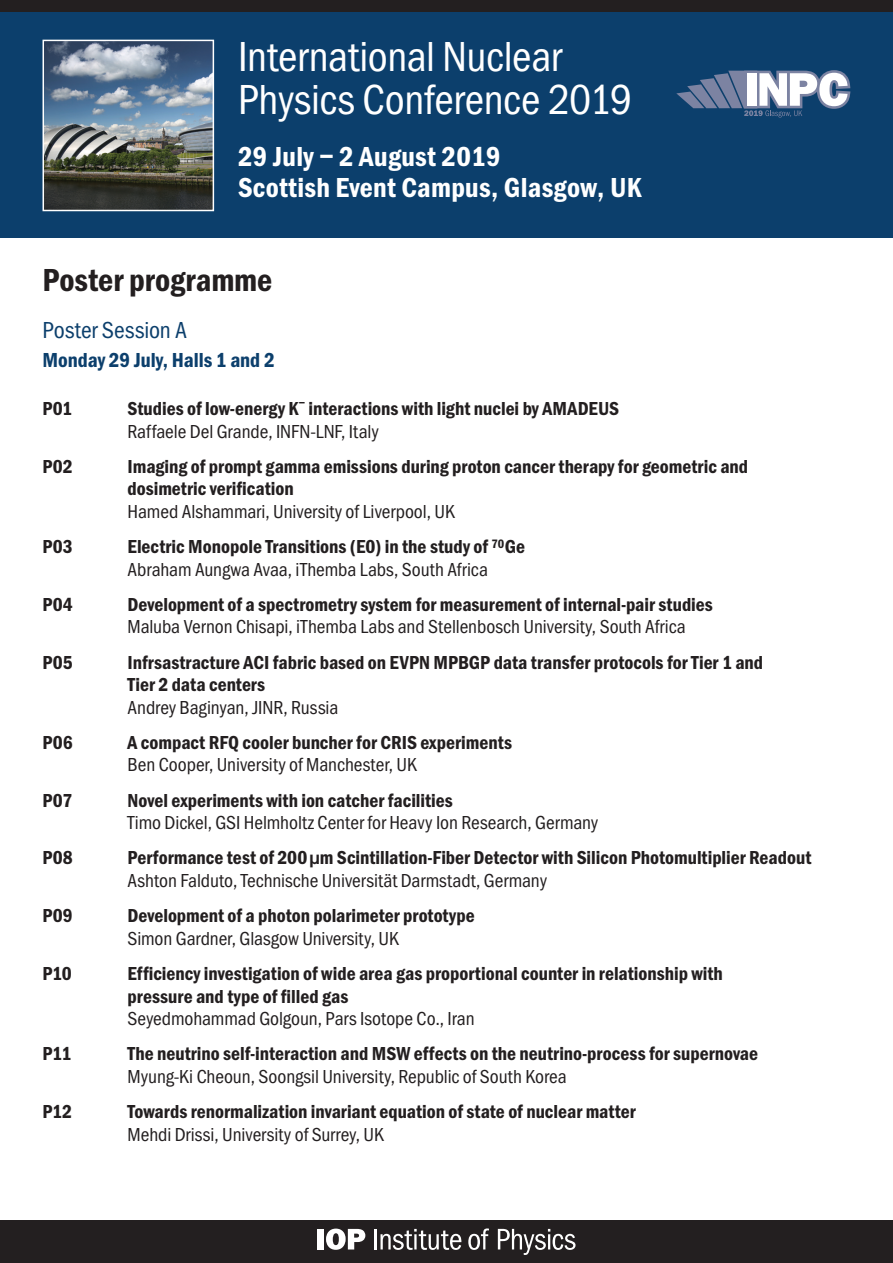
<style>
.page{position:relative;width:893px;height:1263px;background:#fff}
.page>*{position:absolute;margin:0;border:0;box-sizing:border-box;transform-origin:0 0}
.t1{font:43.5px/43.5px "Franklin Got Cd Io P";letter-spacing:-.01em;color:#fff}
.t2{font:600 33px "Franklin Got Cd Io P";color:#231f20}
.t3{font:600 28.5px/31.5px "Franklin Got Cd Io P";letter-spacing:.01em;color:#fff}
.t4{font:24px "Franklin Got Cd Io P";color:#0c3f6c}
.t5{font:600 21px "Franklin Got Cd Io P";letter-spacing:-.005em;color:#0c3f6c}
.t6{font:600 19.5px/22.5px "Franklin Got Cd Io P";color:#231f20}
.t7{font:19.5px "Franklin Got Cd Io P";letter-spacing:-.005em;color:#231f20}
.s1{font-weight:400}
</style>
<div class="page">
<div style="left:0;top:0;width:893px;height:13px;background:#231f20"></div>
<div style="left:0;top:13px;width:893px;height:225px;background:#0c3f6c"></div>
<div style="left:0;top:1220px;width:893px;height:43px;background:#231f20"></div>
<div style="left:317px;top:1229px;width:7px;height:20px;background:#fff"></div>
<svg style="left:326px;top:1228px;width:39px;height:22px"></svg>
<hr style="left:374px;top:1229px;width:3px;height:20px;background:#fff">
<svg style="left:380px;top:1229px;width:81px;height:21px"></svg>
<svg style="left:468px;top:1228px;width:21px;height:22px"></svg>
<svg style="left:498px;top:1229px;width:77px;height:26px"></svg>
<svg style="left:676px;top:70px;width:174px;height:48px"></svg>
<img style="left:46px;top:43px;width:165px;height:165px">
<div style="left:43px;top:40px;width:171px;height:171px;border:2px solid #fff"></div>
<h1 class="t1" style="left:238px;top:35px;width:396px">International Nuclear<br>Physics Conference 2019</h1>
<h3 class="t3" style="left:238px;top:141px;width:405px">29 July – 2 August 2019<br>Scottish Event Campus, Glasgow, UK</h3>
<h2 class="t2" style="left:43px;top:261px;width:231px">Poster programme</h2>
<p class="t4" style="left:43px;top:317px;width:146px">Poster Session A</p>
<p class="t5" style="left:43px;top:348px;width:234px">Monday 29 July, Halls 1 and 2</p>
<p class="t6" style="left:43px;top:397px;width:31px">P01</p>
<p class="t6" style="left:128px;top:397px;width:493px">Studies of low-energy K<sup>–</sup> interactions with light nuclei by AMADEUS<br><span class="s1">Raffaele Del Grande, INFN-LNF, Italy</span></p>
<p class="t6" style="left:43px;top:455px;width:32px">P02</p>
<p class="t6" style="left:128px;top:455px;width:622px">Imaging of prompt gamma emissions during proton cancer therapy for geometric and dosimetric verification</p>
<p class="t7" style="left:128px;top:500px;width:329px">Hamed Alshammari, University of Liverpool, UK</p>
<p class="t6" style="left:43px;top:535px;width:32px">P03</p>
<p class="t6" style="left:128px;top:535px;width:399px">Electric Monopole Transitions (E0) in the study of <sup>70</sup>Ge<br><span class="s1">Abraham Aungwa Avaa, iThemba Labs, South Africa</span></p>
<p class="t6" style="left:43px;top:593px;width:32px">P04</p>
<p class="t6" style="left:128px;top:593px;width:587px">Development of a spectrometry system for measurement of internal-pair studies</p>
<p class="t7" style="left:128px;top:616px;width:560px">Maluba Vernon Chisapi, iThemba Labs and Stellenbosch University, South Africa</p>
<p class="t6" style="left:43px;top:651px;width:32px">P05</p>
<p class="t6" style="left:128px;top:651px;width:637px">Infrsastracture ACI fabric based on EVPN MPBGP data transfer protocols for Tier 1 and<br>Tier 2 data centers</p>
<p class="t7" style="left:128px;top:696px;width:212px">Andrey Baginyan, JINR, Russia</p>
<p class="t6" style="left:43px;top:731px;width:32px">P06</p>
<p class="t6" style="left:128px;top:731px;width:386px">A compact RFQ cooler buncher for CRIS experiments</p>
<p class="t7" style="left:128px;top:754px;width:291px">Ben Cooper, University of Manchester, UK</p>
<p class="t6" style="left:43px;top:789px;width:31px">P07</p>
<p class="t6" style="left:128px;top:789px;width:327px">Novel experiments with ion catcher facilities</p>
<p class="t7" style="left:128px;top:812px;width:472px">Timo Dickel, GSI Helmholtz Center for Heavy Ion Research, Germany</p>
<p class="t6" style="left:43px;top:847px;width:32px">P08</p>
<p class="t6" style="left:128px;top:847px;width:685px">Performance test of 200µm Scintillation-Fiber Detector with Silicon Photomultiplier Readout</p>
<p class="t7" style="left:128px;top:869px;width:421px">Ashton Falduto, Technische Universität Darmstadt, Germany</p>
<p class="t6" style="left:43px;top:905px;width:32px">P09</p>
<p class="t6" style="left:128px;top:905px;width:349px">Development of a photon polarimeter prototype</p>
<p class="t7" style="left:128px;top:927px;width:273px">Simon Gardner, Glasgow University, UK</p>
<p class="t6" style="left:43px;top:962px;width:31px">P10</p>
<p class="t6" style="left:128px;top:962px;width:597px">Efficiency investigation of wide area gas proportional counter in relationship with pressure and type of filled gas</p>
<p class="t7" style="left:128px;top:1007px;width:349px">Seyedmohammad Golgoun, Pars Isotope Co., Iran</p>
<p class="t6" style="left:43px;top:1043px;width:30px">P11</p>
<p class="t6" style="left:128px;top:1043px;width:632px">The neutrino self-interaction and MSW effects on the neutrino-process for supernovae</p>
<p class="t7" style="left:128px;top:1065px;width:441px">Myung-Ki Cheoun, Soongsil University, Republic of South Korea</p>
<p class="t6" style="left:43px;top:1100px;width:31px">P12</p>
<p class="t6" style="left:128px;top:1100px;width:510px">Towards renormalization invariant equation of state of nuclear matter</p>
<p class="t7" style="left:128px;top:1123px;width:258px">Mehdi Drissi, University of Surrey, UK</p>
</div>
